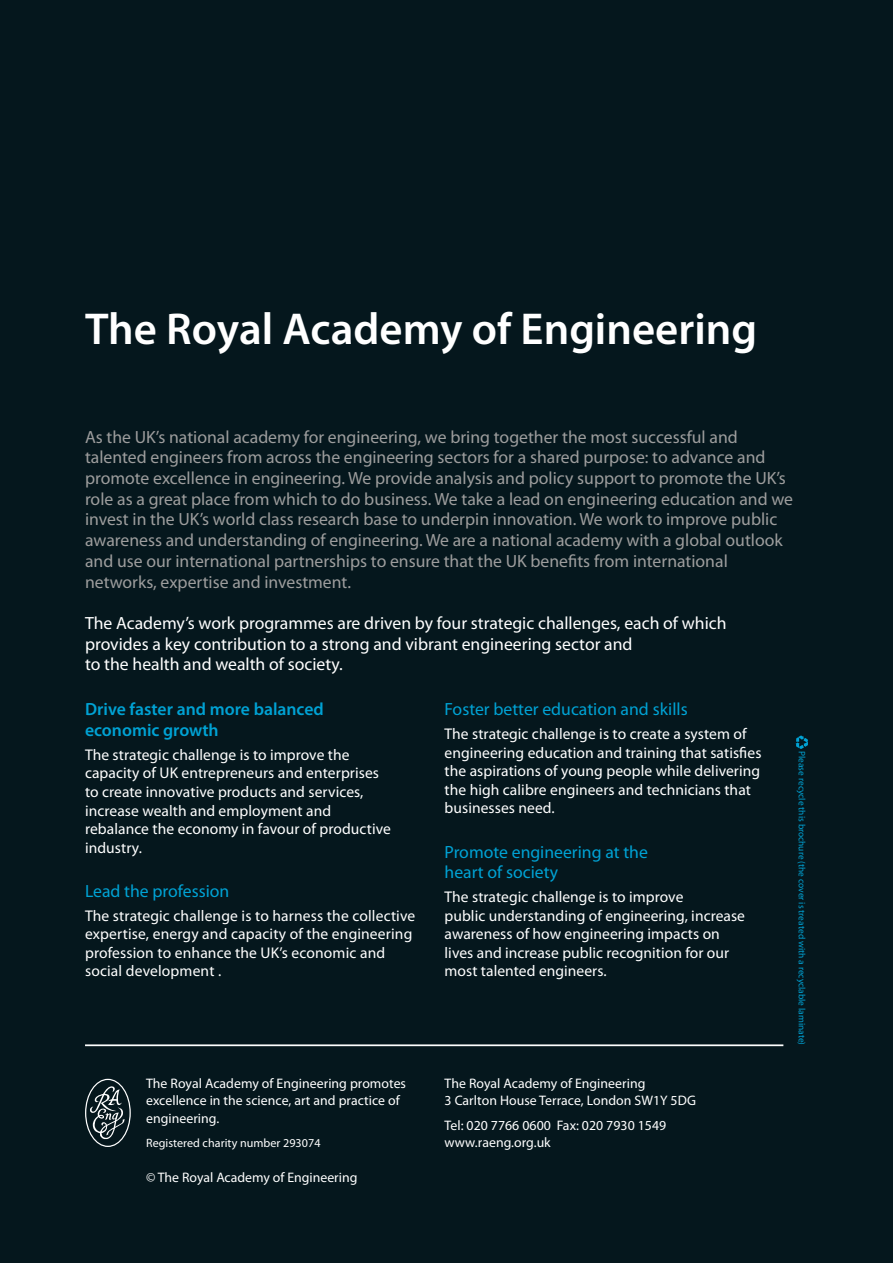
<style>
.page{position:relative;width:893px;height:1263px;background:#05171d}
.page>*{position:absolute;margin:0;border:0;box-sizing:border-box;transform-origin:0 0}
.t1{font:600 44.85px "Myriad Pro";color:#fff}
.t2{font:17.7px/20.7px "Myriad Pro";color:#9d9d9d}
.t3{font:17.7px/20.7px "Myriad Pro";color:#fff}
.t4{font:17.7px/20.7px "Myriad Pro";color:#00a2d4}
.t5{font:600 17.7px/20.7px "Myriad Pro";color:#00a2d4}
.t6{font:15.6px/18.6px "Myriad Pro";letter-spacing:.005em;color:#fff}
.t7{font:13.8px/17.2px "Myriad Pro";letter-spacing:.005em;color:#fff}
.t8{font:12.15px "Myriad Pro";letter-spacing:.005em;color:#fff}
.t9{font:9.45px "Myriad";color:#00a2d4}
</style>
<div class="page">
<hr style="left:85px;top:1044px;width:698px;height:2px;background:#fff">
<svg style="left:85px;top:1079px;width:46px;height:68px"></svg>
<svg style="left:795px;top:735px;width:13px;height:14px"></svg>
<h1 class="t1" style="left:85px;top:300px;width:674px">The Royal Academy of Engineering</h1>
<p class="t2" style="left:85px;top:426px;width:710px">As the UK’s national academy for engineering, we bring together the most successful and talented engineers from across the engineering sectors for a shared purpose: to advance and promote excellence in engineering. We provide analysis and policy support to promote the UK’s role as a great place from which to do business. We take a lead on engineering education and we invest in the UK’s world class research base to underpin innovation. We work to improve public awareness and understanding of engineering. We are a national academy with a global outlook and use our international partnerships to ensure that the UK benefits from international networks, expertise and investment.</p>
<p class="t3" style="left:85px;top:612px;width:643px">The Academy’s work programmes are driven by four strategic challenges, each of which provides a key contribution to a strong and vibrant engineering sector and<br>to the health and wealth of society.</p>
<p class="t5" style="left:85px;top:699px;width:240px">Drive faster and more balanced economic growth</p>
<p class="t6" style="left:85px;top:745px;width:307px">The strategic challenge is to improve the capacity of UK entrepreneurs and enterprises to create innovative products and services, increase wealth and employment and rebalance the economy in favour of productive industry.</p>
<p class="t4" style="left:85px;top:880px;width:146px">Lead the profession</p>
<p class="t6" style="left:85px;top:906px;width:332px">The strategic challenge is to harness the collective expertise, energy and capacity of the engineering profession to enhance the UK’s economic and social development .</p>
<p class="t4" style="left:445px;top:699px;width:245px">Foster better education and skills</p>
<p class="t6" style="left:445px;top:724px;width:318px">The strategic challenge is to create a system of engineering education and training that satisfies the aspirations of young people while delivering the high calibre engineers and technicians that businesses need.</p>
<p class="t4" style="left:445px;top:841px;width:205px">Promote engineering at the heart of society</p>
<p class="t6" style="left:445px;top:887px;width:302px">The strategic challenge is to improve<br>public understanding of engineering, increase awareness of how engineering impacts on lives and increase public recognition for our most talented engineers.</p>
<p class="t9" style="left:807px;top:751px;width:295px;rotate:90deg">Please recycle this brochure (the cover is treated with a recyclable laminate)</p>
<p class="t7" style="left:146px;top:1075px;width:261px">The Royal Academy of Engineering promotes excellence in the science, art and practice of engineering.</p>
<p class="t8" style="left:146px;top:1135px;width:176px">Registered charity number 293074</p>
<p class="t7" style="left:146px;top:1169px;width:213px">© The Royal Academy of Engineering</p>
<p class="t7" style="left:445px;top:1075px;width:253px;line-height:16.8px">The Royal Academy of Engineering<br>3 Carlton House Terrace, London SW1Y 5DG</p>
<p class="t7" style="left:445px;top:1117px;width:223px;line-height:16.8px">Tel: 020 7766 0600 Fax: 020 7930 1549 www.raeng.org.uk</p>
</div>
